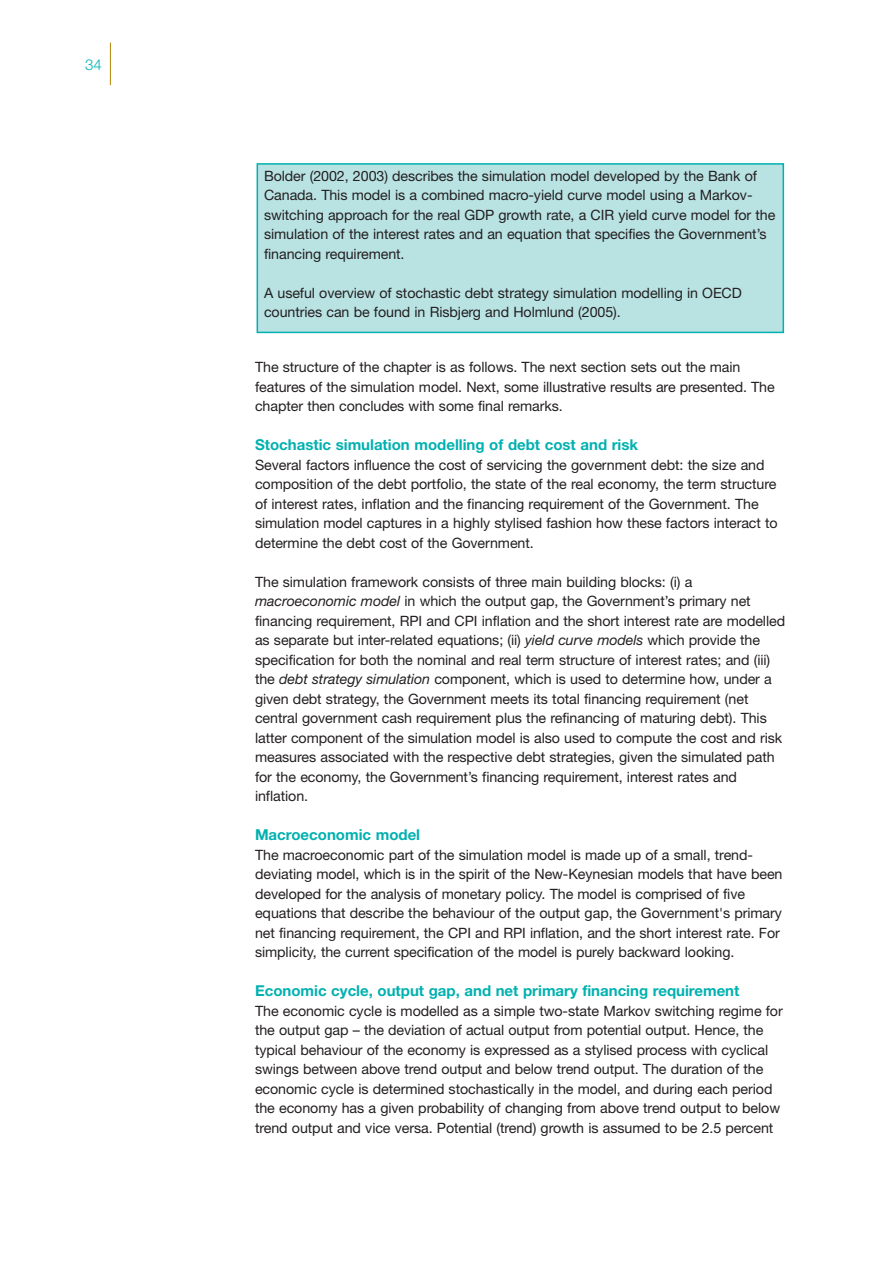
<style>
.page{position:relative;width:893px;height:1263px;background:#fff}
.page>*{position:absolute;margin:0;border:0;box-sizing:border-box;transform-origin:0 0}
.t1{font:700 15px "Helvetica Neue";color:#00b1b0}
.t2{font:300 15px "Helvetica Neue";color:#00b1b0}
.t3{font:14.25px/19.5px "Helvetica Neue";letter-spacing:-.005em;color:#231f20}
.s1{font-style:italic}
</style>
<div class="page">
<hr style="left:110px;top:43px;width:1px;height:42px;background:#b28705">
<div style="left:257px;top:164px;width:526px;height:168px;background:#b9e2e3"></div>
<div style="left:256px;top:163px;width:528px;height:170px;border:2px solid #00b1b0"></div>
<p class="t2" style="left:85px;top:60px;width:18px">34</p>
<p class="t3" style="left:264px;top:167px;width:513px">Bolder (2002, 2003) describes the simulation model developed by the Bank of Canada. This model is a combined macro-yield curve model using a Markov&shy;switching approach for the real GDP growth rate, a CIR yield curve model for the simulation of the interest rates and an equation that specifies the Government’s financing requirement.</p>
<p class="t3" style="left:264px;top:284px;width:479px">A useful overview of stochastic debt strategy simulation modelling in OECD countries can be found in Risbjerg and Holmlund (2005).</p>
<p class="t3" style="left:255px;top:359px;width:521px">The structure of the chapter is as follows. The next section sets out the main features of the simulation model. Next, some illustrative results are presented. The chapter then concludes with some final remarks.</p>
<p class="t1" style="left:255px;top:439px;width:384px">Stochastic simulation modelling of debt cost and risk</p>
<p class="t3" style="left:255px;top:456px;width:524px">Several factors influence the cost of servicing the government debt: the size and composition of the debt portfolio, the state of the real economy, the term structure of interest rates, inflation and the financing requirement of the Government. The simulation model captures in a highly stylised fashion how these factors interact to determine the debt cost of the Government.</p>
<p class="t3" style="left:255px;top:573px;width:531px">The simulation framework consists of three main building blocks: (i) a <span class="s1">macroeconomic model</span> in which the output gap, the Government’s primary net financing requirement, RPI and CPI inflation and the short interest rate are modelled as separate but inter-related equations; (ii) <span class="s1">yield curve models</span> which provide the specification for both the nominal and real term structure of interest rates; and (iii) the <span class="s1">debt strategy simulation</span> component, which is used to determine how, under a given debt strategy, the Government meets its total financing requirement (net central government cash requirement plus the refinancing of maturing debt). This latter component of the simulation model is also used to compute the cost and risk measures associated with the respective debt strategies, given the simulated path for the economy, the Government’s financing requirement, interest rates and inflation.</p>
<p class="t1" style="left:255px;top:829px;width:167px">Macroeconomic model</p>
<p class="t3" style="left:255px;top:846px;width:529px">The macroeconomic part of the simulation model is made up of a small, trend&shy;deviating model, which is in the spirit of the New-Keynesian models that have been developed for the analysis of monetary policy. The model is comprised of five equations that describe the behaviour of the output gap, the Government's primary net financing requirement, the CPI and RPI inflation, and the short interest rate. For simplicity, the current specification of the model is purely backward looking.</p>
<p class="t1" style="left:255px;top:985px;width:486px">Economic cycle, output gap, and net primary financing requirement</p>
<p class="t3" style="left:255px;top:1002px;width:529px">The economic cycle is modelled as a simple two-state Markov switching regime for the output gap – the deviation of actual output from potential output. Hence, the typical behaviour of the economy is expressed as a stylised process with cyclical swings between above trend output and below trend output. The duration of the economic cycle is determined stochastically in the model, and during each period the economy has a given probability of changing from above trend output to below trend output and vice versa. Potential (trend) growth is assumed to be 2.5 percent</p>
</div>
